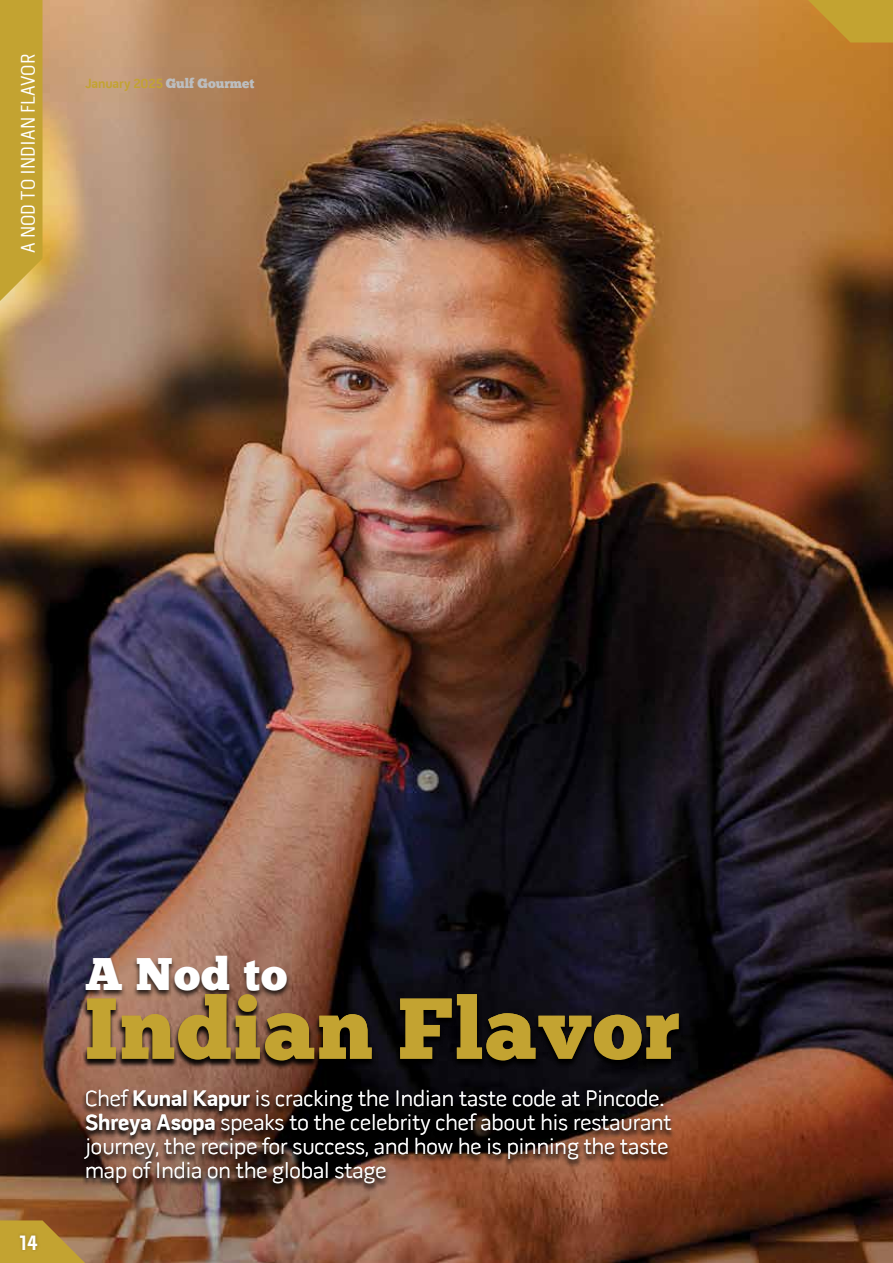
<style>
.page{position:relative;width:893px;height:1263px;background:#fff}
.page>*{position:absolute;margin:0;border:0;box-sizing:border-box;transform-origin:0 0}
.t1{font:86.25px "Chunk Five";letter-spacing:.02em;color:#c3a331}
.t2{font:45.75px "Chunk Five";color:#fff}
.t3{font:300 22.5px/24px "Pill Gothic 600 mg";color:#fff}
.t4{font:700 21px "Pill Gothic 300 mg";color:#fff}
.t5{font:19.95px "Pill Gothic 300 mg";color:#fff}
.t6{font:700 13.5px "Pill Gothic 600 mg";letter-spacing:-.005em;color:#c3a331}
.s1{font-family:"Chunk Five";font-weight:400;color:#bcbec0}
.s2{font-weight:700}
</style>
<div class="page">
<img style="left:0;top:0;width:893px;height:1263px">
<div style="left:81px;top:955px;width:210px;height:44px;background:#000;opacity:.75"></div>
<svg style="left:0;top:0;width:43px;height:301px"></svg>
<div style="left:80px;top:1089px;width:595px;height:102px;background:#000;opacity:.75"></div>
<div style="left:82px;top:994px;width:601px;height:75px;background:#000;opacity:.75"></div>
<svg style="left:0;top:1220px;width:85px;height:43px"></svg>
<div style="left:16px;top:1232px;width:25px;height:21px;background:#000;opacity:.25"></div>
<svg style="left:808px;top:0;width:85px;height:43px"></svg>
<p class="t5" style="left:16px;top:253px;width:201px;rotate:-90deg">A NOD TO INDIAN FLAVOR</p>
<p class="t6" style="left:85px;top:75px;width:171px">January 2025 <span class="s1">Gulf Gourmet</span></p>
<p class="t4" style="left:19px;top:1229px;width:21px">14</p>
<h2 class="t2" style="left:85px;top:947px;width:204px">A Nod to</h2>
<h1 class="t1" style="left:85px;top:977px;width:596px">Indian Flavor</h1>
<p class="t3" style="left:85px;top:1086px;width:588px">Chef <span class="s2">Kunal Kapur</span> is cracking the Indian taste code at Pincode.<br><span class="s2">Shreya Asopa</span> speaks to the celebrity chef about his restaurant journey, the recipe for success, and how he is pinning the taste map of India on the global stage</p>
</div>
